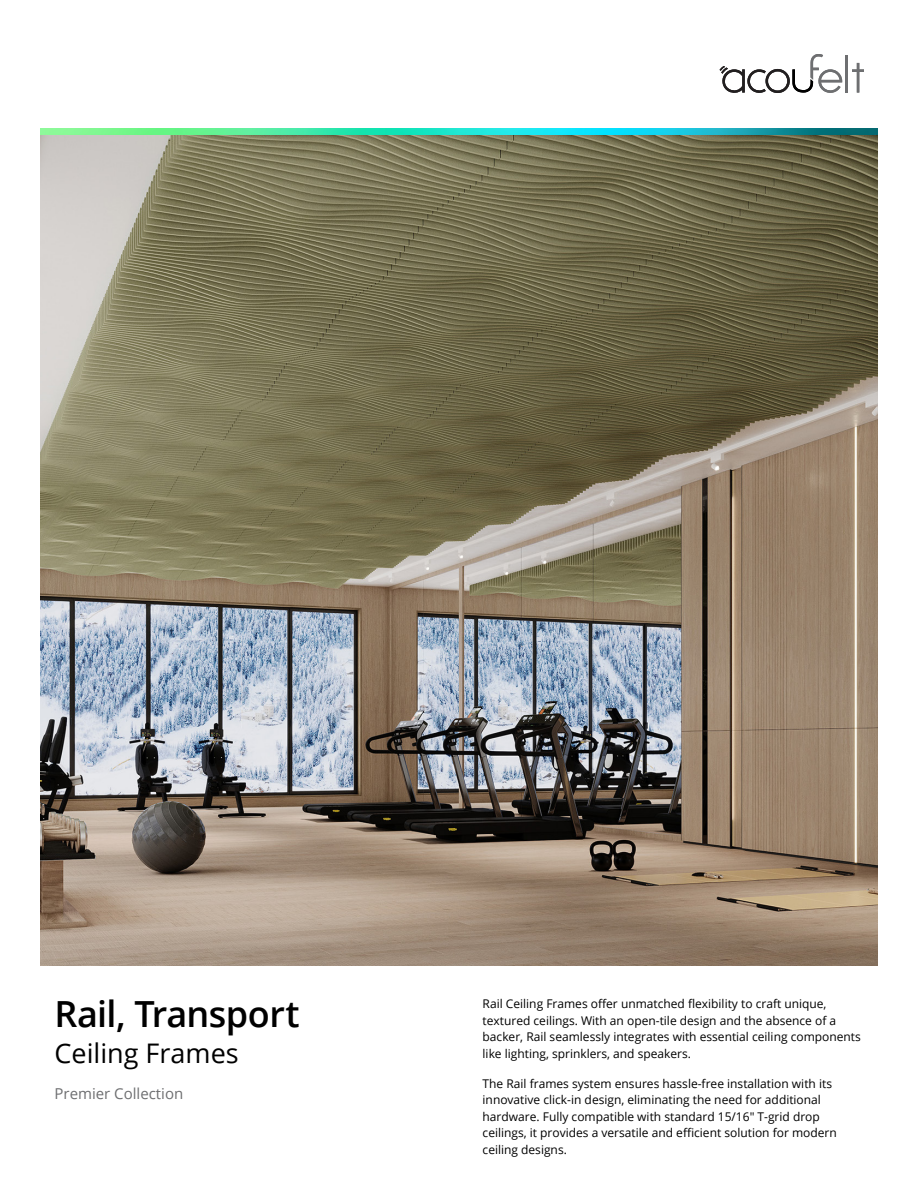
<style>
.page{position:relative;width:918px;height:1188px;background:#fff}
.page>*{position:absolute;margin:0;border:0;box-sizing:border-box;transform-origin:0 0}
.t1{font:600 36px "Open Sans";letter-spacing:-.015em;color:#000}
.t2{font:27px "Open Sans";color:#000}
.t3{font:15px "Open Sans";color:#6e6f71}
.t4{font:12px/16.5px "Open Sans";color:#000}
</style>
<div class="page">
<img style="left:40px;top:135px;width:838px;height:830px">
<img style="left:40px;top:128px;width:838px;height:7px">
<hr style="left:846px;top:56px;width:2px;height:37px;background:#6e6f71">
<svg style="left:852px;top:63px;width:12px;height:30px"></svg>
<svg style="left:720px;top:54px;width:122px;height:39px"></svg>
<h1 class="t1" style="left:55px;top:989px;width:247px">Rail, Transport</h1>
<h2 class="t2" style="left:55px;top:1034px;width:186px">Ceiling Frames</h2>
<p class="t3" style="left:55px;top:1083px;width:130px">Premier Collection</p>
<p class="t4" style="left:483px;top:995px;width:380px">Rail Ceiling Frames offer unmatched flexibility to craft unique, textured ceilings. With an open-tile design and the absence of a backer, Rail seamlessly integrates with essential ceiling components like lighting, sprinklers, and speakers.</p>
<p class="t4" style="left:483px;top:1075px;width:356px">The Rail frames system ensures hassle-free installation with its innovative click-in design, eliminating the need for additional hardware. Fully compatible with standard 15/16″ T-grid drop ceilings, it provides a versatile and efficient solution for modern ceiling designs.</p>
</div>
